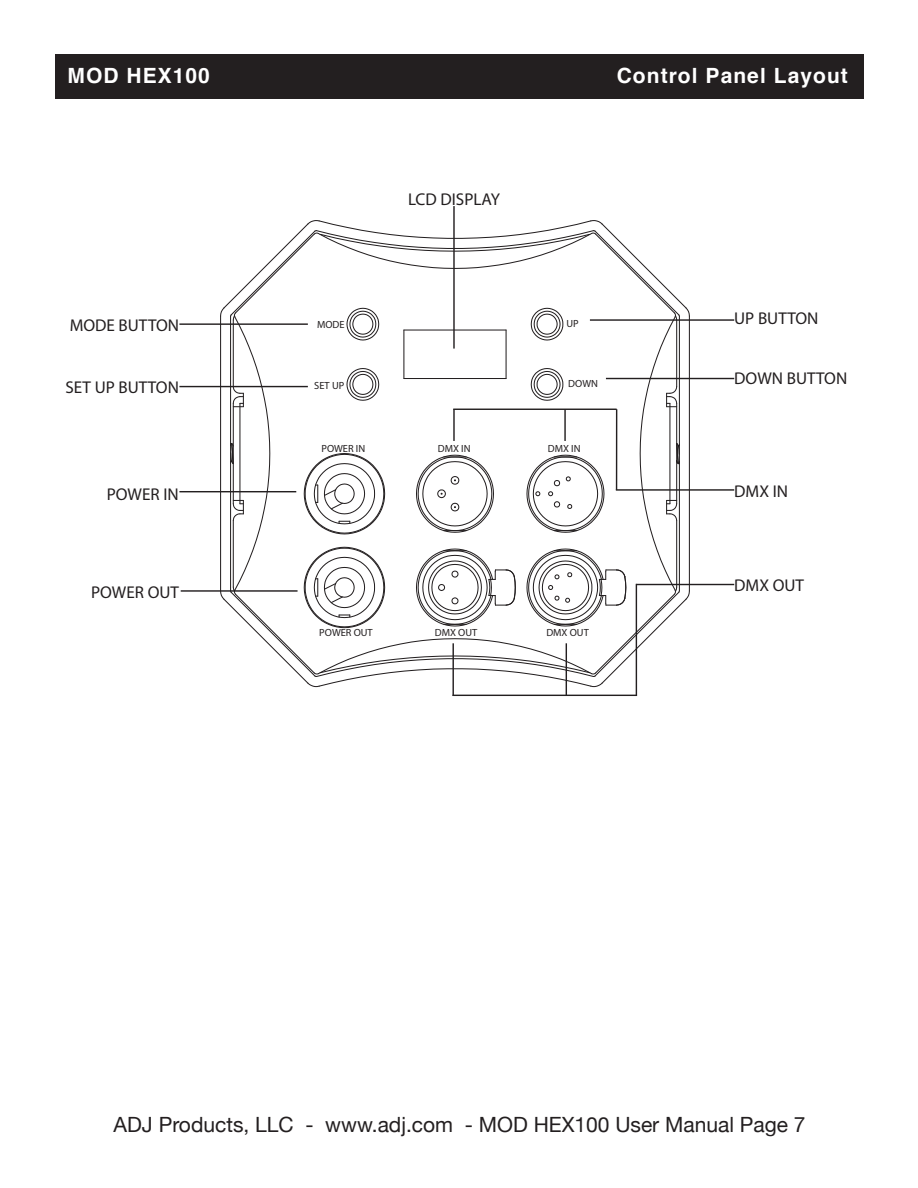
<style>
.page{position:relative;width:918px;height:1188px;background:#fff}
.page>*{position:absolute;margin:0;border:0;box-sizing:border-box;transform-origin:0 0}
.t1{font:21px "Helvetica Neue";color:#231f20}
.t2{font:700 21px "Helvetica";letter-spacing:.05em;color:#fff}
.t3{font:17.1px "Myriad Pro";color:#231f20}
.t4{font:10.35px "Myriad Pro";color:#231f20}
</style>
<div class="page">
<div style="left:55px;top:54px;width:809px;height:44px;background:#231f20"></div>
<svg style="left:219px;top:220px;width:472px;height:468px"></svg>
<hr style="left:453px;top:206px;width:2px;height:143px;background:#231f20">
<hr style="left:179px;top:323px;width:129px;height:2px;background:#231f20">
<hr style="left:179px;top:386px;width:129px;height:1px;background:#231f20">
<hr style="left:179px;top:491px;width:117px;height:1px;background:#231f20">
<hr style="left:181px;top:590px;width:117px;height:2px;background:#231f20">
<hr style="left:590px;top:319px;width:144px;height:2px;background:#231f20">
<hr style="left:606px;top:378px;width:128px;height:1px;background:#231f20">
<hr style="left:616px;top:489px;width:118px;height:2px;background:#231f20">
<hr style="left:636px;top:584px;width:98px;height:1px;background:#231f20">
<hr style="left:616px;top:409px;width:1px;height:81px;background:#231f20">
<hr style="left:453px;top:409px;width:164px;height:1px;background:#231f20">
<hr style="left:453px;top:409px;width:2px;height:32px;background:#231f20">
<hr style="left:564px;top:409px;width:2px;height:32px;background:#231f20">
<hr style="left:636px;top:584px;width:1px;height:112px;background:#231f20">
<hr style="left:453px;top:695px;width:184px;height:1px;background:#231f20">
<hr style="left:452px;top:643px;width:2px;height:53px;background:#231f20">
<hr style="left:566px;top:643px;width:1px;height:52px;background:#231f20">
<p class="t2" style="left:67px;top:59px;width:144px">MOD HEX100</p>
<p class="t2" style="left:617px;top:59px;width:233px">Control Panel Layout</p>
<p class="t3" style="left:408px;top:188px;width:93px">LCD DISPLAY</p>
<p class="t3" style="left:70px;top:315px;width:111px">MODE BUTTON</p>
<p class="t4" style="left:317px;top:318px;width:29px">MODE</p>
<p class="t4" style="left:567px;top:317px;width:14px">UP</p>
<p class="t3" style="left:734px;top:308px;width:86px">UP BUTTON</p>
<p class="t3" style="left:65px;top:377px;width:115px">SET UP BUTTON</p>
<p class="t4" style="left:314px;top:379px;width:32px">SET UP</p>
<p class="t4" style="left:568px;top:377px;width:31px">DOWN</p>
<p class="t3" style="left:734px;top:368px;width:115px">DOWN BUTTON</p>
<p class="t4" style="left:321px;top:442px;width:45px">POWER IN</p>
<p class="t4" style="left:438px;top:442px;width:34px">DMX IN</p>
<p class="t4" style="left:548px;top:442px;width:34px">DMX IN</p>
<p class="t3" style="left:107px;top:484px;width:73px">POWER IN</p>
<p class="t3" style="left:734px;top:481px;width:55px">DMX IN</p>
<p class="t3" style="left:91px;top:582px;width:89px">POWER OUT</p>
<p class="t3" style="left:734px;top:575px;width:71px">DMX OUT</p>
<p class="t4" style="left:319px;top:626px;width:55px">POWER OUT</p>
<p class="t4" style="left:435px;top:626px;width:44px">DMX OUT</p>
<p class="t4" style="left:546px;top:626px;width:44px">DMX OUT</p>
<p class="t1" style="left:114px;top:1110px;width:693px">ADJ Products, LLC - www.adj.com - MOD HEX100 User Manual Page 7</p>
</div>
